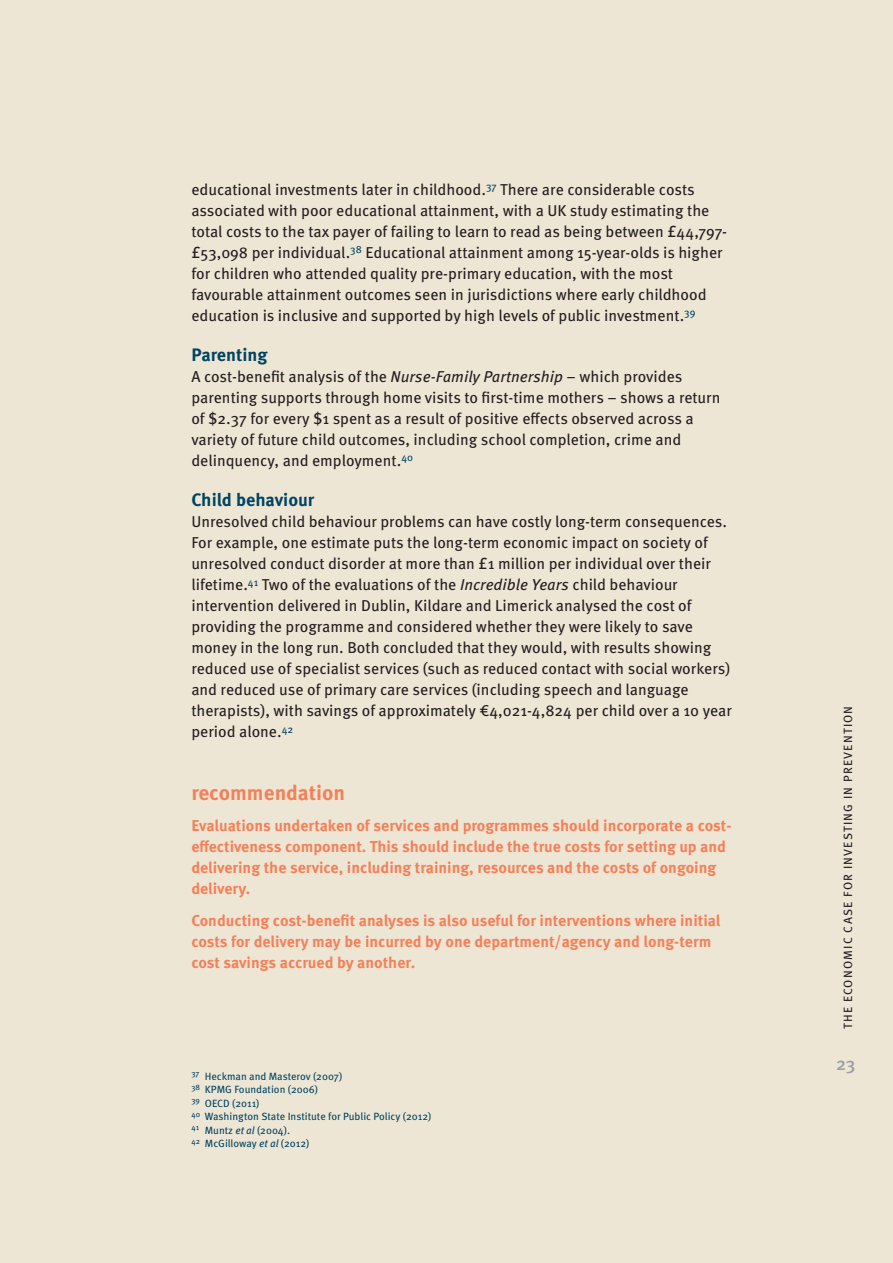
<style>
.page{position:relative;width:893px;height:1263px;background:#eee6d5}
.page>*{position:absolute;margin:0;border:0;box-sizing:border-box;transform-origin:0 0}
.t1{font:700 21px "Meta OT";color:#f48058}
.t2{font:700 18px "Meta OT";color:#004462}
.t3{font:500 18px "Meta OT";color:#9d9fa2}
.t4{font:15.75px/21px "Meta OT";color:#231f20}
.t5{font:700 15.75px/21px "Meta OT";color:#f48058}
.t6{font:12px "Meta OT";letter-spacing:.1em;color:#231f20}
.t7{font:10.5px/13.5px "Meta OT";color:#004462}
.s1{font-style:italic}
</style>
<div class="page">
<p class="t4" style="left:191px;top:180px;width:537px">educational investments later in childhood.<sup>37</sup> There are considerable costs associated with poor educational attainment, with a UK study estimating the total costs to the tax payer of failing to learn to read as being between £44,797- £53,098 per individual.<sup>38</sup> Educational attainment among 15-year-olds is higher for children who attended quality pre-primary education, with the most favourable attainment outcomes seen in jurisdictions where early childhood education is inclusive and supported by high levels of public investment.<sup>39</sup></p>
<p class="t2" style="left:191px;top:348px;width:78px">Parenting</p>
<p class="t4" style="left:191px;top:367px;width:530px">A cost-benefit analysis of the <span class="s1">Nurse-Family Partnership</span> – which provides parenting supports through home visits to first-time mothers – shows a return of $2.37 for every $1 spent as a result of positive effects observed across a variety of future child outcomes, including school completion, crime and delinquency, and employment.<sup>40</sup></p>
<p class="t2" style="left:191px;top:493px;width:124px">Child behaviour</p>
<p class="t4" style="left:191px;top:512px;width:542px">Unresolved child behaviour problems can have costly long-term consequences.<br>For example, one estimate puts the long-term economic impact on society of unresolved conduct disorder at more than £1 million per individual over their lifetime.<sup>41</sup> Two of the evaluations of the <span class="s1">Incredible Years</span> child behaviour intervention delivered in Dublin, Kildare and Limerick analysed the cost of providing the programme and considered whether they were likely to save money in the long run. Both concluded that they would, with results showing reduced use of specialist services (such as reduced contact with social workers) and reduced use of primary care services (including speech and language therapists), with savings of approximately €4,021-4,824 per child over a 10 year period alone.<sup>42</sup></p>
<h1 class="t1" style="left:191px;top:784px;width:155px">recommendation</h1>
<p class="t5" style="left:191px;top:817px;width:542px">Evaluations undertaken of services and programmes should incorporate a cost&shy;effectiveness component. This should include the true costs for setting up and delivering the service, including training, resources and the costs of ongoing delivery.</p>
<p class="t5" style="left:191px;top:911px;width:531px">Conducting cost-benefit analyses is also useful for interventions where initial costs for delivery may be incurred by one department/agency and long-term cost savings accrued by another.</p>
<p class="t7" style="left:191px;top:1070px;width:241px"><sup>37</sup> Heckman and Masterov (2007)<br><sup>38</sup> KPMG Foundation (2006)<br><sup>39</sup> OECD (2011)<br><sup>40</sup> Washington State Institute for Public Policy (2012)<br><sup>41</sup> Muntz <span class="s1">et al</span> (2004).<br><sup>42</sup> McGilloway <span class="s1">et al</span> (2012)</p>
<p class="t6" style="left:844px;top:1029px;width:325px;rotate:-90deg">THE ECONOMIC CASE FOR INVESTING IN PREVENTION</p>
<p class="t3" style="left:836px;top:1056px;width:21px">23</p>
</div>
